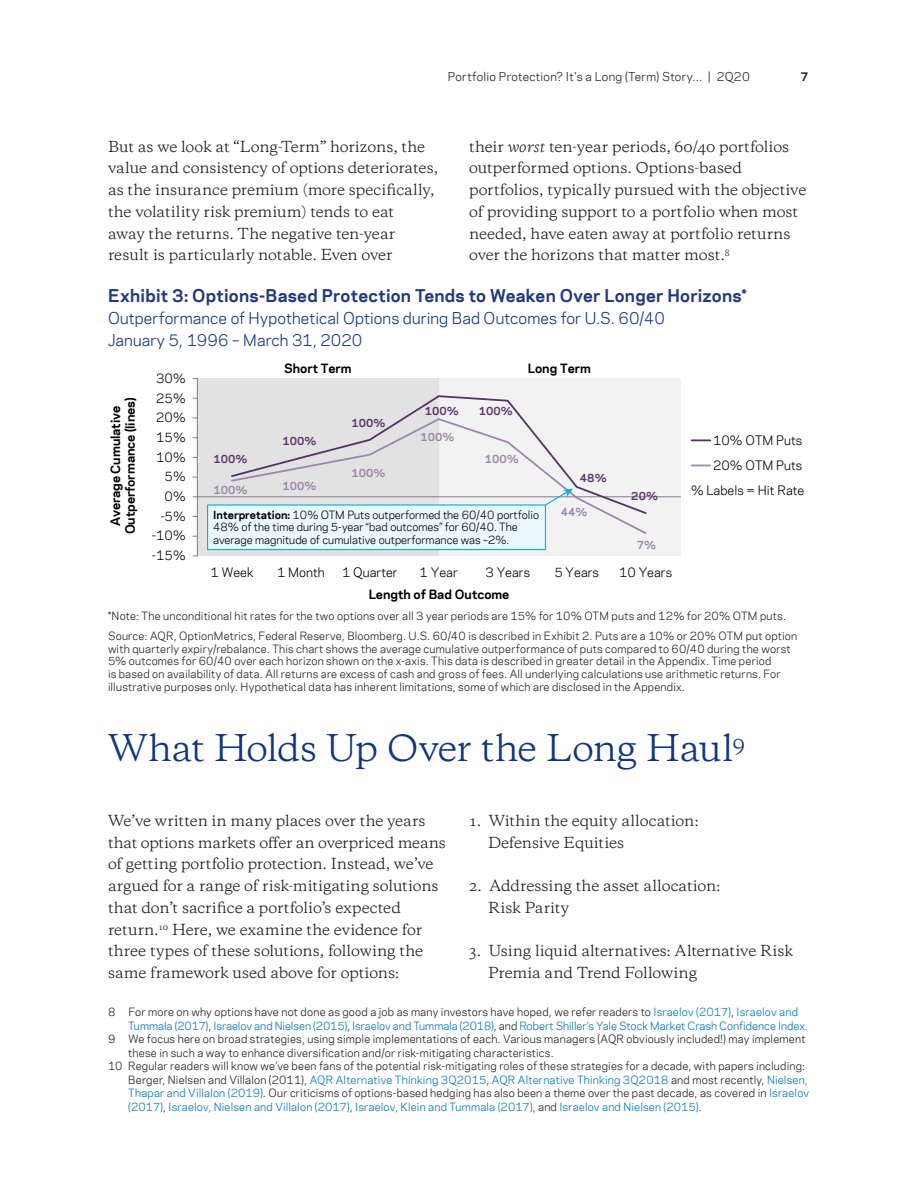
<style>
.page{position:relative;width:918px;height:1188px;background:#fff}
.page>*{position:absolute;margin:0;border:0;box-sizing:border-box;transform-origin:0 0}
.Title_span{font:34.5px "AQR Copernicus";letter-spacing:-.03em;color:#11367e}
.Exhibit_Number{font:700 16.5px "AQR Polaris";letter-spacing:.015em;color:#233a7a}
.Chart_Subtitle{font:15px/21.8px "AQR Polaris";letter-spacing:.005em;color:#11367e}
.Body_Copy{font:14.25px/21.8px "AQR Copernicus";letter-spacing:-.005em;color:#231f20}
.t1{font:12px "AQR Polaris";color:#000}
.t2{font:700 12px/14.4px "AQR Polaris";letter-spacing:-.01em;color:#000;text-align:center}
.t3{font:11.25px "AQR Polaris";letter-spacing:.02em;color:#231f20}
.t4{font:700 11.25px "AQR Polaris";color:#231f20}
.Source{font:10.5px/12.8px "AQR Polaris";letter-spacing:.02em;color:#231f20}
.Footnote{font:10.5px/13.5px "AQR Polaris";letter-spacing:.02em;color:#231f20}
.Footnote-2{font:10.5px/13.5px "AQR Polaris";letter-spacing:.005em;color:#0076bf}
.t5{font:10.5px/12.6px "AQR Polaris";color:#000}
.t6{font:700 10.5px "AQR Polaris";letter-spacing:.005em;color:#5e366e}
.t7{font:700 10.5px "AQR Polaris";letter-spacing:.005em;color:#9e86aa}
.s1{font-style:italic}
.s2{font-weight:700}
.s3{color:#231f20}
.s4{color:#0076bf}
</style>
<div class="page">
<div style="left:197px;top:378px;width:242px;height:178px;background:#e2e2e2"></div>
<div style="left:439px;top:378px;width:241px;height:178px;background:#f2f2f2"></div>
<hr style="left:197px;top:379px;width:1px;height:177px;background:#7f7f7f">
<hr style="left:197px;top:497px;width:483px;height:1px;background:#7f7f7f">
<svg style="left:404px;top:395px;width:118px;height:22px"></svg>
<svg style="left:230px;top:417px;width:418px;height:117px"></svg>
<svg style="left:692px;top:439px;width:18px;height:2px"></svg>
<svg style="left:692px;top:465px;width:18px;height:1px"></svg>
<div style="left:208px;top:505px;width:337px;height:45px;background:#ebf8ff"></div>
<div style="left:207px;top:504px;width:339px;height:46px;border:1px solid #00aeef"></div>
<svg style="left:544px;top:489px;width:29px;height:18px"></svg>
<p class="t3" style="left:448px;top:69px;width:303px">Portfolio Protection? It's a Long (Term) Story... | 2Q20</p>
<p class="t4" style="left:801px;top:69px;width:9px">7</p>
<p class="Body_Copy" style="left:469px;top:135px;width:339px">their <span class="s1">worst</span> ten-year periods, 60/40 portfolios outperformed options. Options-based portfolios, typically pursued with the objective of providing support to a portfolio when most needed, have eaten away at portfolio returns over the horizons that matter most.<sup>8</sup></p>
<p class="Exhibit_Number" style="left:108px;top:283px;width:640px">Exhibit 3: Options-Based Protection Tends to Weaken Over Longer Horizons*</p>
<p class="Chart_Subtitle" style="left:108px;top:307px;width:558px">Outperformance of Hypothetical Options during Bad Outcomes for U.S. 60/40<br>January 5, 1996 – March 31, 2020</p>
<p class="Body_Copy" style="left:108px;top:135px;width:332px">But as we look at “Long-Term” horizons, the value and consistency of options deteriorates, as the insurance premium (more specifically, the volatility risk premium) tends to eat<br>away the returns. The negative ten-year result is particularly notable. Even over</p>
<p class="t2" style="left:108px;top:534px;width:138px;rotate:-90deg">Average Cumulative<br>Outperformance (lines)</p>
<p class="t1" style="left:156px;top:369px;width:31px">30%</p>
<p class="t1" style="left:156px;top:389px;width:31px">25%</p>
<p class="t1" style="left:156px;top:409px;width:31px">20%</p>
<p class="t1" style="left:156px;top:428px;width:31px">15%</p>
<p class="t1" style="left:156px;top:448px;width:31px">10%</p>
<p class="t1" style="left:165px;top:468px;width:22px">5%</p>
<p class="t1" style="left:165px;top:487px;width:22px">0%</p>
<p class="t1" style="left:160px;top:507px;width:27px">-5%</p>
<p class="t1" style="left:152px;top:527px;width:35px">-10%</p>
<p class="t1" style="left:152px;top:547px;width:35px">-15%</p>
<p class="t2" style="left:284px;top:360px;width:69px">Short Term</p>
<p class="t2" style="left:528px;top:360px;width:65px">Long Term</p>
<p class="t6" style="left:213px;top:451px;width:36px">100%</p>
<p class="t6" style="left:282px;top:433px;width:36px">100%</p>
<p class="t7" style="left:213px;top:482px;width:36px">100%</p>
<p class="t7" style="left:282px;top:478px;width:36px">100%</p>
<p class="t6" style="left:351px;top:415px;width:36px">100%</p>
<p class="t7" style="left:351px;top:465px;width:36px">100%</p>
<p class="t6" style="left:425px;top:403px;width:36px">100%</p>
<p class="t6" style="left:479px;top:403px;width:36px">100%</p>
<p class="t7" style="left:420px;top:429px;width:36px">100%</p>
<p class="t7" style="left:485px;top:451px;width:36px">100%</p>
<p class="t5" style="left:213px;top:508px;width:327px"><span class="s2">Interpretation:</span> 10% OTM Puts outperformed the 60/40 portfolio<br>48% of the time during 5-year “bad outcomes” for 60/40. The average magnitude of cumulative outperformance was ~2%.</p>
<p class="t6" style="left:580px;top:470px;width:28px">48%</p>
<p class="t7" style="left:561px;top:504px;width:28px">44%</p>
<p class="t6" style="left:631px;top:488px;width:28px">20%</p>
<p class="t7" style="left:637px;top:537px;width:21px">7%</p>
<p class="t1" style="left:211px;top:563px;width:44px">1 Week</p>
<p class="t1" style="left:277px;top:563px;width:49px">1 Month</p>
<p class="t1" style="left:342px;top:563px;width:57px">1 Quarter</p>
<p class="t1" style="left:420px;top:563px;width:40px">1 Year</p>
<p class="t1" style="left:485px;top:563px;width:46px">3 Years</p>
<p class="t1" style="left:554px;top:563px;width:46px">5 Years</p>
<p class="t1" style="left:619px;top:563px;width:55px">10 Years</p>
<p class="t2" style="left:369px;top:586px;width:142px">Length of Bad Outcome</p>
<p class="t1" style="left:713px;top:431px;width:91px">10% OTM Puts</p>
<p class="t1" style="left:713px;top:456px;width:91px">20% OTM Puts</p>
<p class="t1" style="left:691px;top:481px;width:115px">% Labels = Hit Rate</p>
<p class="Source" style="left:108px;top:609px;width:679px">*Note: The unconditional hit rates for the two options over all 3 year periods are 15% for 10% OTM puts and 12% for 20% OTM puts.</p>
<p class="Source" style="left:108px;top:629px;width:691px">Source: AQR, OptionMetrics, Federal Reserve, Bloomberg. U.S. 60/40 is described in Exhibit 2. Puts are a 10% or 20% OTM put option with quarterly expiry/rebalance. This chart shows the average cumulative outperformance of puts compared to 60/40 during the worst 5% outcomes for 60/40 over each horizon shown on the x-axis. This data is described in greater detail in the Appendix. Time period<br>is based on availability of data. All returns are excess of cash and gross of fees. All underlying calculations use arithmetic returns. For illustrative purposes only. Hypothetical data has inherent limitations, some of which are disclosed in the Appendix.</p>
<p class="Title_span" style="left:108px;top:725px;width:639px">What Holds Up Over the Long Haul<sup>9</sup></p>
<p class="Body_Copy" style="left:108px;top:810px;width:339px">We’ve written in many places over the years that options markets offer an overpriced means of getting portfolio protection. Instead, we’ve argued for a range of risk-mitigating solutions that don’t sacrifice a portfolio’s expected return.<sup>10</sup> Here, we examine the evidence for three types of these solutions, following the same framework used above for options:</p>
<p class="Body_Copy" style="left:488px;top:810px;width:212px;text-indent:-19px">1. Within the equity allocation:<br>Defensive Equities</p>
<p class="Body_Copy" style="left:488px;top:875px;width:234px;text-indent:-19px">2. Addressing the asset allocation:<br>Risk Parity</p>
<p class="Body_Copy" style="left:488px;top:940px;width:307px;text-indent:-19px">3. Using liquid alternatives: Alternative Risk<br>Premia and Trend Following</p>
<p class="Footnote-2" style="left:128px;top:1005px;width:681px;text-indent:-20px"><span class="s3">8 For more on why options have not done as good a job as many investors have hoped, we refer readers to</span> Israelov (2017)<span class="s3">,</span> Israelov and<br>Tummala (2017)<span class="s3">,</span> Israelov and Nielsen (2015)<span class="s3">,</span> Israelov and Tummala (2018)<span class="s3">, and</span> Robert Shiller’s Yale Stock Market Crash Confidence Index.</p>
<p class="Footnote" style="left:128px;top:1032px;width:679px;text-indent:-20px">9 We focus here on broad strategies, using simple implementations of each. Various managers (AQR obviously included!) may implement these in such a way to enhance diversification and/or risk-mitigating characteristics.</p>
<p class="Footnote" style="left:128px;top:1059px;width:682px;text-indent:-20px">10 Regular readers will know we’ve been fans of the potential risk-mitigating roles of these strategies for a decade, with papers including:<br>Berger, Nielsen and Villalon (2011), <span class="s4">AQR Alternative Thinking 3Q2015</span>, <span class="s4">AQR Alternative Thinking 3Q2018</span> and most recently, <span class="s4">Nielsen, Thapar and Villalon (2019)</span>. Our criticisms of options-based hedging has also been a theme over the past decade, as covered in <span class="s4">Israelov (2017)</span>, <span class="s4">Israelov, Nielsen and Villalon (2017)</span>, <span class="s4">Israelov, Klein and Tummala (2017)</span>, and <span class="s4">Israelov and Nielsen (2015)</span>.</p>
</div>
